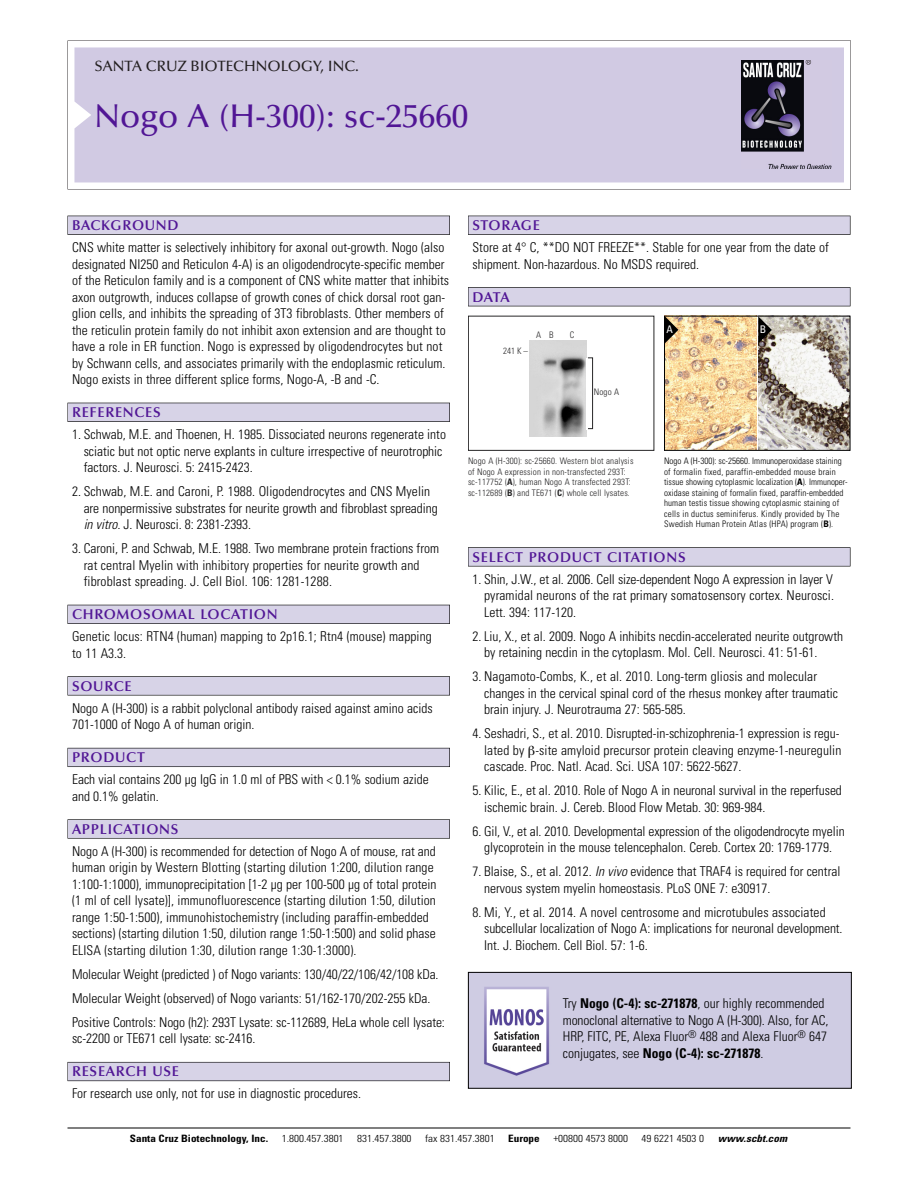
<style>
.page{position:relative;width:918px;height:1188px;background:#fff}
.page>*{position:absolute;margin:0;border:0;box-sizing:border-box;transform-origin:0 0}
.t1{font:500 33px "Optima";color:#511695}
.t2{font:500 15px "Optima";color:#231f20}
.t3{font:600 14.25px "Optima";letter-spacing:.05em;color:#511695}
.t4{font:300 condensed 13.5px/16.5px "Univers";color:#000}
.t5{font:condensed 10.5px "Univers";color:#fff}
.t6{font:300 condensed 10.2px "Univers";color:#000;scale:1.1 1}
.t7{font:700 condensed 10.2px "Univers";color:#000;scale:1.1 1}
.t8{font:italic 700 condensed 10.2px "Univers";letter-spacing:.005em;color:#000;scale:1.1 1}
.t9{font:300 condensed 9px/10.5px "Univers";letter-spacing:.01em;color:#000}
.t10{font:9px/10.5px "Univers Condensed Light+GZUARF";letter-spacing:.015em;color:#272627}
.s1{font-style:italic}
.s2{font-family:"Univers Condensed Bold+UDWUOJ"}
.s3{font-weight:700}
</style>
<div class="page">
<svg style="left:68px;top:40px;width:783px;height:149px"></svg>
<div style="left:74px;top:47px;width:770px;height:135px;background:#d1cae3"></div>
<img style="left:741px;top:60px;width:90px;height:108px">
<div style="left:68px;top:216px;width:382px;height:19px;background:#525155"></div>
<div style="left:68px;top:216px;width:381px;height:18px;background:#d7d3e7"></div>
<div style="left:68px;top:403px;width:382px;height:19px;background:#515055"></div>
<div style="left:68px;top:403px;width:381px;height:18px;background:#d7d3e7"></div>
<div style="left:68px;top:605px;width:382px;height:19px;background:#525158"></div>
<div style="left:68px;top:605px;width:381px;height:18px;background:#d7d3e7"></div>
<div style="left:68px;top:676px;width:382px;height:19px;background:#575759"></div>
<div style="left:68px;top:677px;width:381px;height:18px;background:#d7d3e7"></div>
<div style="left:68px;top:748px;width:382px;height:19px;background:#5b5a62"></div>
<div style="left:68px;top:748px;width:381px;height:18px;background:#d7d3e7"></div>
<div style="left:68px;top:819px;width:382px;height:20px;background:#626263"></div>
<div style="left:68px;top:820px;width:381px;height:18px;background:#d7d3e7"></div>
<div style="left:68px;top:1062px;width:382px;height:19px;background:#66646d"></div>
<div style="left:68px;top:1063px;width:381px;height:18px;background:#d7d3e7"></div>
<div style="left:468px;top:216px;width:382px;height:19px;background:#525155"></div>
<div style="left:468px;top:216px;width:382px;height:18px;background:#d7d3e7"></div>
<div style="left:468px;top:287px;width:382px;height:19px;background:#525155"></div>
<div style="left:468px;top:288px;width:382px;height:18px;background:#d7d3e7"></div>
<div style="left:468px;top:547px;width:382px;height:19px;background:#575759"></div>
<div style="left:468px;top:548px;width:382px;height:18px;background:#d7d3e7"></div>
<hr style="left:68px;top:1128px;width:782px;height:1px;background:#000">
<img style="left:758px;top:318px;width:90px;height:131px">
<img style="left:666px;top:318px;width:90px;height:131px">
<div style="left:664px;top:316px;width:186px;height:135px;border:1px solid #000"></div>
<svg style="left:758px;top:316px;width:14px;height:27px"></svg>
<svg style="left:665px;top:316px;width:13px;height:27px"></svg>
<div style="left:468px;top:316px;width:186px;height:135px;border:1px solid #272627"></div>
<img style="left:529px;top:341px;width:57px;height:95px">
<div style="left:588px;top:358px;width:5px;height:71px;border:1px solid #272627"></div>
<img style="left:470px;top:974px;width:380px;height:113px">
<div style="left:468px;top:972px;width:384px;height:117px;border:1px solid #000"></div>
<p class="t2" style="left:94px;top:61px;width:266px">SANTA CRUZ BIOTECHNOLOGY, INC.</p>
<h1 class="t1" style="left:94px;top:103px;width:375px">Nogo A (H-300): sc-25660</h1>
<p class="t3" style="left:72px;top:219px;width:108px">BACKGROUND</p>
<p class="t4" style="left:72px;top:240px;width:379px">CNS white matter is selectively inhibitory for axonal out-growth. Nogo (also designated NI250 and Reticulon 4-A) is an oligodendrocyte-specific member of the Reticulon family and is a component of CNS white matter that inhibits axon outgrowth, induces collapse of growth cones of chick dorsal root gan&shy;glion cells, and inhibits the spreading of 3T3 fibroblasts. Other members of the reticulin protein family do not inhibit axon extension and are thought to have a role in ER function. Nogo is expressed by oligodendrocytes but not by Schwann cells, and associates primarily with the endoplasmic reticulum.<br>Nogo exists in three different splice forms, Nogo-A, -B and -C.</p>
<p class="t3" style="left:72px;top:407px;width:90px">REFERENCES</p>
<p class="t4" style="left:84px;top:427px;width:364px;text-indent:-12px">1. Schwab, M.E. and Thoenen, H. 1985. Dissociated neurons regenerate into sciatic but not optic nerve explants in culture irrespective of neurotrophic factors. J. Neurosci. 5: 2415-2423.</p>
<p class="t4" style="left:84px;top:484px;width:356px;text-indent:-12px">2. Schwab, M.E. and Caroni, P. 1988. Oligodendrocytes and CNS Myelin are nonpermissive substrates for neurite growth and fibroblast spreading <span class="s1">in vitro.</span> J. Neurosci. 8: 2381-2393.</p>
<p class="t4" style="left:84px;top:541px;width:357px;text-indent:-12px">3. Caroni, P. and Schwab, M.E. 1988. Two membrane protein fractions from rat central Myelin with inhibitory properties for neurite growth and fibroblast spreading. J. Cell Biol. 106: 1281-1288.</p>
<p class="t3" style="left:72px;top:609px;width:207px">CHROMOSOMAL LOCATION</p>
<p class="t4" style="left:72px;top:629px;width:361px">Genetic locus: RTN4 (human) mapping to 2p16.1; Rtn4 (mouse) mapping to 11 A3.3.</p>
<p class="t3" style="left:72px;top:680px;width:61px">SOURCE</p>
<p class="t4" style="left:72px;top:701px;width:362px">Nogo A (H-300) is a rabbit polyclonal antibody raised against amino acids<br>701-1000 of Nogo A of human origin.</p>
<p class="t3" style="left:72px;top:752px;width:74px">PRODUCT</p>
<p class="t4" style="left:72px;top:772px;width:358px">Each vial contains 200 µg IgG in 1.0 ml of PBS with &lt; 0.1% sodium azide and 0.1% gelatin.</p>
<p class="t3" style="left:72px;top:823px;width:108px">APPLICATIONS</p>
<p class="t4" style="left:72px;top:844px;width:366px">Nogo A (H-300) is recommended for detection of Nogo A of mouse, rat and human origin by Western Blotting (starting dilution 1:200, dilution range 1:100-1:1000), immunoprecipitation [1-2 µg per 100-500 µg of total protein (1 ml of cell lysate)], immunofluorescence (starting dilution 1:50, dilution range 1:50-1:500), immunohistochemistry (including paraffin-embedded sections) (starting dilution 1:50, dilution range 1:50-1:500) and solid phase ELISA (starting dilution 1:30, dilution range 1:30-1:3000).</p>
<p class="t4" style="left:72px;top:963px;width:374px;line-height:24px">Molecular Weight (predicted ) of Nogo variants: 130/40/22/106/42/108 kDa.<br>Molecular Weight (observed) of Nogo variants: 51/162-170/202-255 kDa.<br>Positive Controls: Nogo (h2): 293T Lysate: sc-112689, HeLa whole cell lysate:</p>
<p class="t4" style="left:72px;top:1031px;width:185px">sc-2200 or TE671 cell lysate: sc-2416.</p>
<p class="t3" style="left:72px;top:1066px;width:109px">RESEARCH USE</p>
<p class="t4" style="left:72px;top:1087px;width:290px">For research use only, not for use in diagnostic procedures.</p>
<p class="t3" style="left:473px;top:219px;width:69px">STORAGE</p>
<p class="t4" style="left:473px;top:240px;width:358px">Store at 4° C, **DO NOT FREEZE**. Stable for one year from the date of shipment. Non-hazardous. No MSDS required.</p>
<p class="t3" style="left:473px;top:291px;width:39px">DATA</p>
<p class="t10" style="left:503px;top:346px;width:26px">241 K –</p>
<p class="t10" style="left:536px;top:330px;width:19px">A B</p>
<p class="t10" style="left:570px;top:330px;width:6px">C</p>
<p class="t10" style="left:594px;top:388px;width:27px">Nogo A</p>
<p class="t10" style="left:468px;top:457px;width:167px">Nogo A (H-300): sc-25660. Western blot analysis of Nogo A expression in non-transfected 293T: sc-117752 (<span class="s2">A</span>), human Nogo A transfected 293T: sc-112689 (<span class="s2">B</span>) and TE671 (<span class="s2">C</span>) whole cell lysates.</p>
<p class="t5" style="left:666px;top:325px;width:8px">A</p>
<p class="t5" style="left:760px;top:325px;width:8px">B</p>
<p class="t9" style="left:664px;top:457px;width:185px">Nogo A (H-300): sc-25660. Immunoperoxidase staining of formalin fixed, paraffin-embedded mouse brain tissue showing cytoplasmic localization (<span class="s3">A</span>). Immunoper&shy;oxidase staining of formalin fixed, paraffin-embedded human testis tissue showing cytoplasmic staining of cells in ductus seminiferus. Kindly provided by The Swedish Human Protein Atlas (HPA) program (<span class="s3">B</span>).</p>
<p class="t3" style="left:473px;top:551px;width:215px">SELECT PRODUCT CITATIONS</p>
<p class="t4" style="left:484px;top:572px;width:351px;text-align:justify;text-indent:-12px">1. Shin, J.W., et al. 2006. Cell size-dependent Nogo A expression in layer V pyramidal neurons of the rat primary somatosensory cortex. Neurosci.<br>Lett. 394: 117-120.</p>
<p class="t4" style="left:484px;top:629px;width:360px;text-indent:-12px">2. Liu, X., et al. 2009. Nogo A inhibits necdin-accelerated neurite outgrowth by retaining necdin in the cytoplasm. Mol. Cell. Neurosci. 41: 51-61.</p>
<p class="t4" style="left:484px;top:669px;width:355px;text-indent:-12px">3. Nagamoto-Combs, K., et al. 2010. Long-term gliosis and molecular changes in the cervical spinal cord of the rhesus monkey after traumatic brain injury. J. Neurotrauma 27: 565-585.</p>
<p class="t4" style="left:484px;top:726px;width:359px;text-indent:-12px">4. Seshadri, S., et al. 2010. Disrupted-in-schizophrenia-1 expression is regu&shy;lated by -site amyloid precursor protein cleaving enzyme-1-neuregulin cascade. Proc. Natl. Acad. Sci. USA 107: 5622-5627.</p>
<p class="t4" style="left:484px;top:783px;width:359px;text-indent:-12px">5. Kilic, E., et al. 2010. Role of Nogo A in neuronal survival in the reperfused ischemic brain. J. Cereb. Blood Flow Metab. 30: 969-984.</p>
<p class="t4" style="left:473px;top:824px;width:374px;text-align:center">6. Gil, V., et al. 2010. Developmental expression of the oligodendrocyte myelin glycoprotein in the mouse telencephalon. Cereb. Cortex 20: 1769-1779.</p>
<p class="t4" style="left:484px;top:864px;width:358px;text-indent:-12px">7. Blaise, S., et al. 2012. <span class="s1">In vivo</span> evidence that TRAF4 is required for central nervous system myelin homeostasis. PLoS ONE 7: e30917.</p>
<p class="t4" style="left:484px;top:905px;width:360px;text-indent:-12px">8. Mi, Y., et al. 2014. A novel centrosome and microtubules associated subcellular localization of Nogo A: implications for neuronal development.<br>Int. J. Biochem. Cell Biol. 57: 1-6.</p>
<p class="t4" style="left:563px;top:996px;width:267px">Try <span class="s3">Nogo (C-4): sc-271878</span>, our highly recommended monoclonal alternative to Nogo A (H-300). Also, for AC, HRP, FITC, PE, Alexa Fluor<sup>®</sup> 488 and Alexa Fluor<sup>®</sup> 647 conjugates, see <span class="s3">Nogo (C-4): sc-271878</span>.</p>
<p class="t7" style="left:130px;top:1135px;width:127px">Santa Cruz Biotechnology, Inc.</p>
<p class="t6" style="left:282px;top:1135px;width:58px">1.800.457.3801</p>
<p class="t6" style="left:357px;top:1135px;width:51px">831.457.3800</p>
<p class="t6" style="left:425px;top:1135px;width:65px">fax 831.457.3801</p>
<p class="t7" style="left:508px;top:1135px;width:30px">Europe</p>
<p class="t6" style="left:553px;top:1135px;width:69px">+00800 4573 8000</p>
<p class="t6" style="left:642px;top:1135px;width:58px">49 6221 4503 0</p>
<p class="t8" style="left:718px;top:1135px;width:64px">www.scbt.com</p>
</div>
